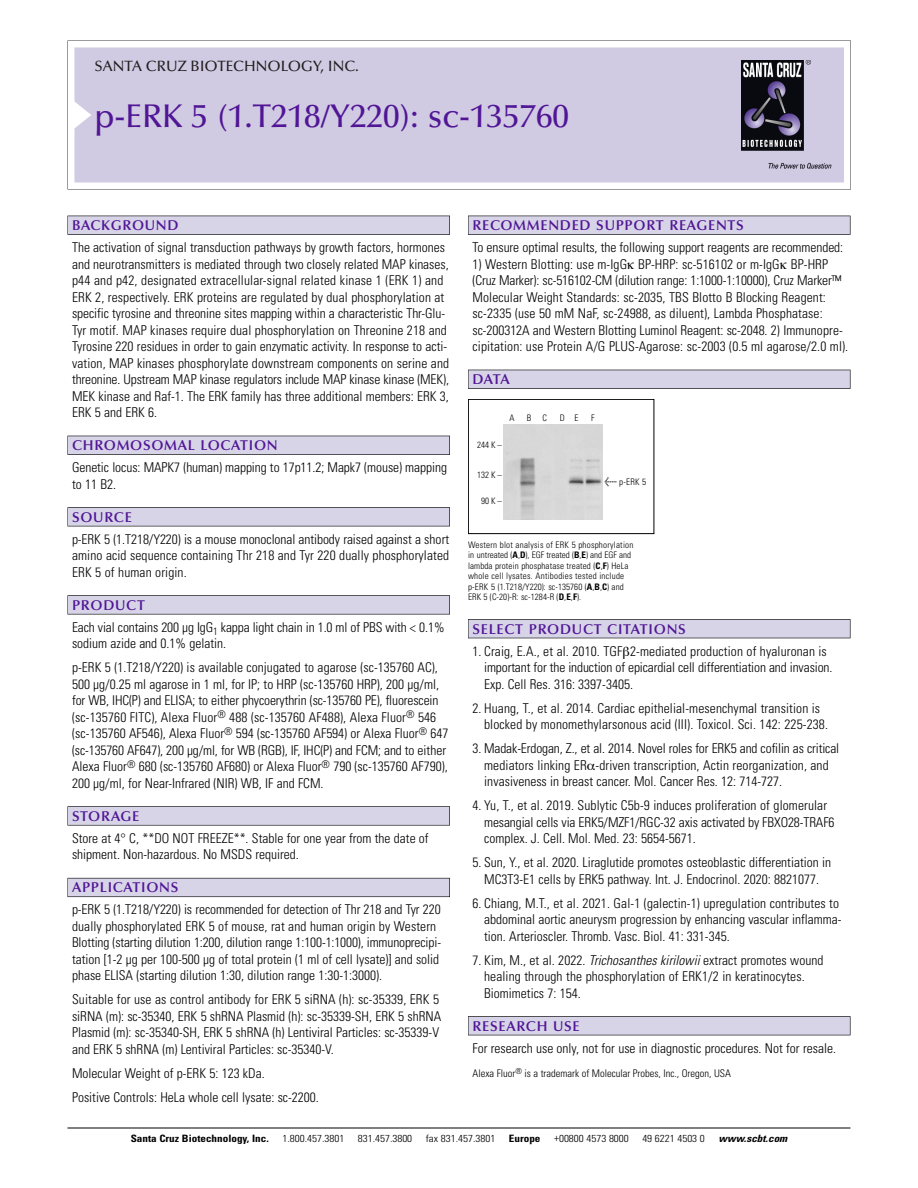
<style>
.page{position:relative;width:918px;height:1188px;background:#fff}
.page>*{position:absolute;margin:0;border:0;box-sizing:border-box;transform-origin:0 0}
.t1{font:500 33px "Optima";color:#511695}
.t2{font:500 15px "Optima";color:#231f20}
.t3{font:600 14.25px "Optima";letter-spacing:.05em;color:#511695}
.t4{font:300 condensed 13.5px/16.5px "Univers";color:#000}
.t5{font:300 condensed 10.5px "Univers";color:#000}
.t6{font:300 condensed 10.2px "Univers";color:#000;scale:1.1 1}
.t7{font:700 condensed 10.2px "Univers";color:#000;scale:1.1 1}
.t8{font:italic 700 condensed 10.2px "Univers";color:#000;scale:1.1 1}
.t9{font:300 condensed 9px/10.5px "Univers";letter-spacing:.015em;color:#000}
.s1{font-family:"Meta Plus";font-weight:400;font-stretch:normal;font-size:10.5px}
.s2{font-weight:700}
.s3{font-style:italic}
</style>
<div class="page">
<svg style="left:68px;top:40px;width:783px;height:149px"></svg>
<div style="left:74px;top:47px;width:770px;height:135px;background:#d1cae3"></div>
<img style="left:741px;top:60px;width:90px;height:108px">
<div style="left:68px;top:216px;width:382px;height:19px;background:#535256"></div>
<div style="left:68px;top:216px;width:381px;height:18px;background:#d7d4e8"></div>
<div style="left:68px;top:436px;width:382px;height:19px;background:#525156"></div>
<div style="left:68px;top:436px;width:381px;height:18px;background:#d7d4e8"></div>
<div style="left:68px;top:507px;width:382px;height:19px;background:#545357"></div>
<div style="left:68px;top:508px;width:381px;height:18px;background:#d7d4e8"></div>
<div style="left:68px;top:595px;width:382px;height:19px;background:#575659"></div>
<div style="left:68px;top:596px;width:381px;height:18px;background:#d7d4e8"></div>
<svg style="left:68px;top:806px;width:382px;height:20px"></svg>
<div style="left:68px;top:807px;width:381px;height:18px;background:#d7d4e8"></div>
<div style="left:68px;top:878px;width:382px;height:19px;background:#64626c"></div>
<div style="left:68px;top:878px;width:381px;height:18px;background:#d7d4e8"></div>
<div style="left:468px;top:216px;width:382px;height:19px;background:#535256"></div>
<div style="left:468px;top:216px;width:382px;height:18px;background:#d7d4e8"></div>
<div style="left:468px;top:370px;width:382px;height:19px;background:#525156"></div>
<div style="left:468px;top:370px;width:382px;height:18px;background:#d7d4e8"></div>
<div style="left:468px;top:619px;width:382px;height:19px;background:#515056"></div>
<div style="left:468px;top:620px;width:382px;height:18px;background:#d7d4e8"></div>
<div style="left:468px;top:1016px;width:382px;height:19px;background:#515155"></div>
<div style="left:468px;top:1017px;width:382px;height:18px;background:#d7d4e8"></div>
<hr style="left:68px;top:1128px;width:782px;height:1px;background:#000">
<div style="left:468px;top:399px;width:186px;height:135px;border:1px solid #000"></div>
<img style="left:503px;top:424px;width:100px;height:95px">
<p class="t2" style="left:94px;top:60px;width:266px">SANTA CRUZ BIOTECHNOLOGY, INC.</p>
<p class="t1" style="left:94px;top:102px;width:476px">p-ERK 5 (1.T218/Y220): sc-135760</p>
<p class="t3" style="left:72px;top:219px;width:108px">BACKGROUND</p>
<p class="t4" style="left:72px;top:240px;width:379px">The activation of signal transduction pathways by growth factors, hormones and neurotransmitters is mediated through two closely related MAP kinases, p44 and p42, designated extracellular-signal related kinase 1 (ERK 1) and ERK 2, respectively. ERK proteins are regulated by dual phosphorylation at specific tyrosine and threonine sites mapping within a characteristic Thr-Glu-Tyr motif. MAP kinases require dual phosphorylation on Threonine 218 and Tyrosine 220 residues in order to gain enzymatic activity. In response to acti&shy;vation, MAP kinases phosphorylate downstream components on serine and threonine. Upstream MAP kinase regulators include MAP kinase kinase (MEK), MEK kinase and Raf-1. The ERK family has three additional members: ERK 3, ERK 5 and ERK 6.</p>
<p class="t3" style="left:72px;top:439px;width:207px">CHROMOSOMAL LOCATION</p>
<p class="t4" style="left:72px;top:460px;width:377px">Genetic locus: MAPK7 (human) mapping to 17p11.2; Mapk7 (mouse) mapping to 11 B2.</p>
<p class="t3" style="left:72px;top:511px;width:61px">SOURCE</p>
<p class="t4" style="left:72px;top:532px;width:379px;text-align:justify">p-ERK 5 (1.T218/Y220) is a mouse monoclonal antibody raised against a short amino acid sequence containing Thr 218 and Tyr 220 dually phosphorylated ERK 5 of human origin.</p>
<p class="t3" style="left:72px;top:599px;width:74px">PRODUCT</p>
<p class="t4" style="left:72px;top:620px;width:374px">Each vial contains 200 µg IgG<sub>1</sub> kappa light chain in 1.0 ml of PBS with &lt; 0.1% sodium azide and 0.1% gelatin.</p>
<p class="t4" style="left:72px;top:661px;width:378px">p-ERK 5 (1.T218/Y220) is available conjugated to agarose (sc-135760 AC), 500 µg/0.25 ml agarose in 1 ml, for IP; to HRP (sc-135760 HRP), 200 µg/ml, for WB, IHC(P) and ELISA; to either phycoerythrin (sc-135760 PE), fluorescein (sc-135760 FITC), Alexa Fluor<sup>®</sup> 488 (sc-135760 AF488), Alexa Fluor<sup>®</sup> 546 (sc-135760 AF546), Alexa Fluor<sup>®</sup> 594 (sc-135760 AF594) or Alexa Fluor<sup>®</sup> 647 (sc-135760 AF647), 200 µg/ml, for WB (RGB), IF, IHC(P) and FCM; and to either Alexa Fluor<sup>®</sup> 680 (sc-135760 AF680) or Alexa Fluor<sup>®</sup> 790 (sc-135760 AF790), 200 µg/ml, for Near-Infrared (NIR) WB, IF and FCM.</p>
<p class="t3" style="left:72px;top:810px;width:69px">STORAGE</p>
<p class="t4" style="left:72px;top:831px;width:358px">Store at 4° C, **DO NOT FREEZE**. Stable for one year from the date of shipment. Non-hazardous. No MSDS required.</p>
<p class="t3" style="left:72px;top:882px;width:108px">APPLICATIONS</p>
<p class="t4" style="left:72px;top:903px;width:371px">p-ERK 5 (1.T218/Y220) is recommended for detection of Thr 218 and Tyr 220 dually phosphorylated ERK 5 of mouse, rat and human origin by Western Blotting (starting dilution 1:200, dilution range 1:100-1:1000), immunoprecipi&shy;tation [1-2 µg per 100-500 µg of total protein (1 ml of cell lysate)] and solid phase ELISA (starting dilution 1:30, dilution range 1:30-1:3000).</p>
<p class="t4" style="left:72px;top:993px;width:371px">Suitable for use as control antibody for ERK 5 siRNA (h): sc-35339, ERK 5 siRNA (m): sc-35340, ERK 5 shRNA Plasmid (h): sc-35339-SH, ERK 5 shRNA Plasmid (m): sc-35340-SH, ERK 5 shRNA (h) Lentiviral Particles: sc-35339-V and ERK 5 shRNA (m) Lentiviral Particles: sc-35340-V.</p>
<p class="t4" style="left:72px;top:1066px;width:194px">Molecular Weight of p-ERK 5: 123 kDa.</p>
<p class="t4" style="left:72px;top:1090px;width:248px">Positive Controls: HeLa whole cell lysate: sc-2200.</p>
<p class="t3" style="left:473px;top:219px;width:273px">RECOMMENDED SUPPORT REAGENTS</p>
<p class="t4" style="left:473px;top:240px;width:372px">To ensure optimal results, the following support reagents are recommended:</p>
<p class="t4" style="left:473px;top:257px;width:377px">1) Western Blotting: use m-IgG BP-HRP: sc-516102 or m-IgG BP-HRP (Cruz Marker): sc-516102-CM (dilution range: 1:1000-1:10000), Cruz Marker™ Molecular Weight Standards: sc-2035, TBS Blotto B Blocking Reagent: sc-2335 (use 50 mM NaF, sc-24988, as diluent), Lambda Phosphatase: sc-200312A and Western Blotting Luminol Reagent: sc-2048. 2) Immunopre&shy;cipitation: use Protein A/G PLUS-Agarose: sc-2003 (0.5 ml agarose/2.0 ml).</p>
<p class="t3" style="left:473px;top:373px;width:39px">DATA</p>
<p class="t9" style="left:510px;top:413px;width:7px">A</p>
<p class="t9" style="left:527px;top:413px;width:6px">B</p>
<p class="t9" style="left:542px;top:413px;width:6px">C</p>
<p class="t9" style="left:560px;top:413px;width:20px">D E</p>
<p class="t9" style="left:591px;top:413px;width:5px">F</p>
<p class="t9" style="left:477px;top:440px;width:26px">244 K –</p>
<p class="t9" style="left:477px;top:470px;width:26px">132 K –</p>
<p class="t9" style="left:481px;top:497px;width:22px">90 K –</p>
<p class="t9" style="left:605px;top:477px;width:43px"><span class="s1">&lt;</span> p-ERK 5</p>
<p class="t9" style="left:468px;top:540px;width:167px">Western blot analysis of ERK 5 phosphorylation in untreated (<span class="s2">A</span>,<span class="s2">D</span>), EGF treated (<span class="s2">B</span>,<span class="s2">E</span>) and EGF and lambda protein phosphatase treated (<span class="s2">C</span>,<span class="s2">F</span>) HeLa whole cell lysates. Antibodies tested include p-ERK 5 (1.T218/Y220): sc-135760 (<span class="s2">A</span>,<span class="s2">B</span>,<span class="s2">C</span>) and ERK 5 (C-20)-R: sc-1284-R (<span class="s2">D</span>,<span class="s2">E</span>,<span class="s2">F</span>).</p>
<p class="t3" style="left:473px;top:623px;width:215px">SELECT PRODUCT CITATIONS</p>
<p class="t4" style="left:484px;top:644px;width:350px;text-indent:-12px">1. Craig, E.A., et al. 2010. TGF 2-mediated production of hyaluronan is important for the induction of epicardial cell differentiation and invasion.<br>Exp. Cell Res. 316: 3397-3405.</p>
<p class="t4" style="left:484px;top:701px;width:345px;text-indent:-12px">2. Huang, T., et al. 2014. Cardiac epithelial-mesenchymal transition is blocked by monomethylarsonous acid (III). Toxicol. Sci. 142: 225-238.</p>
<p class="t4" style="left:484px;top:741px;width:357px;text-indent:-12px">3. Madak-Erdogan, Z., et al. 2014. Novel roles for ERK5 and cofilin as critical mediators linking ER -driven transcription, Actin reorganization, and invasiveness in breast cancer. Mol. Cancer Res. 12: 714-727.</p>
<p class="t4" style="left:484px;top:798px;width:352px;text-indent:-12px">4. Yu, T., et al. 2019. Sublytic C5b-9 induces proliferation of glomerular mesangial cells via ERK5/MZF1/RGC-32 axis activated by FBXO28-TRAF6 complex. J. Cell. Mol. Med. 23: 5654-5671.</p>
<p class="t4" style="left:473px;top:855px;width:360px;text-align:center">5. Sun, Y., et al. 2020. Liraglutide promotes osteoblastic differentiation in<br>MC3T3-E1 cells by ERK5 pathway. Int. J. Endocrinol. 2020: 8821077.</p>
<p class="t4" style="left:484px;top:896px;width:359px;text-indent:-12px">6. Chiang, M.T., et al. 2021. Gal-1 (galectin-1) upregulation contributes to abdominal aortic aneurysm progression by enhancing vascular inflamma&shy;tion. Arterioscler. Thromb. Vasc. Biol. 41: 331-345.</p>
<p class="t4" style="left:484px;top:953px;width:341px;text-indent:-12px">7. Kim, M., et al. 2022. <span class="s3">Trichosanthes kirilowii</span>extract promotes wound healing through the phosphorylation of ERK1/2 in keratinocytes.<br>Biomimetics 7: 154.</p>
<p class="t3" style="left:473px;top:1020px;width:109px">RESEARCH USE</p>
<p class="t4" style="left:473px;top:1041px;width:365px">For research use only, not for use in diagnostic procedures. Not for resale.</p>
<p class="t5" style="left:473px;top:1069px;width:260px">Alexa Fluor<sup>®</sup> is a trademark of Molecular Probes, Inc., Oregon, USA</p>
<p class="t7" style="left:131px;top:1135px;width:127px">Santa Cruz Biotechnology, Inc.</p>
<p class="t6" style="left:282px;top:1135px;width:58px">1.800.457.3801</p>
<p class="t6" style="left:358px;top:1135px;width:51px">831.457.3800</p>
<p class="t6" style="left:426px;top:1135px;width:65px">fax 831.457.3801</p>
<p class="t7" style="left:509px;top:1135px;width:30px">Europe</p>
<p class="t6" style="left:554px;top:1135px;width:69px">+00800 4573 8000</p>
<p class="t6" style="left:642px;top:1135px;width:58px">49 6221 4503 0</p>
<p class="t8" style="left:719px;top:1135px;width:66px">www.scbt.com</p>
</div>
